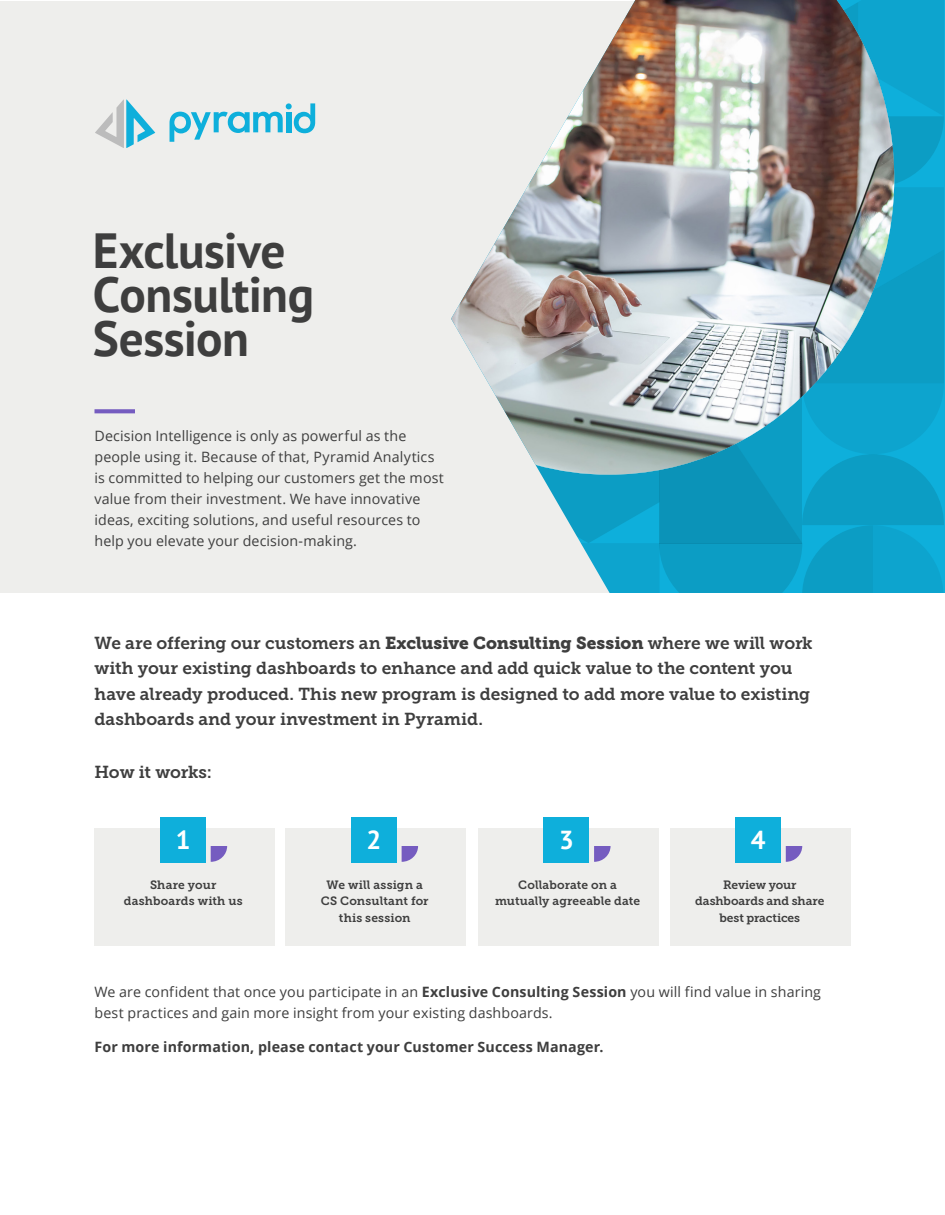
<style>
.page{position:relative;width:945px;height:1215px;background:#fff}
.page>*{position:absolute;margin:0;border:0;box-sizing:border-box;transform-origin:0 0}
.Head_1{font:700 49.35px/44.2px "PT Sans";letter-spacing:-.01em;color:#3e3e3e}
.t1{font:700 25.95px "PT Sans";color:#fff}
.t2{font:17.25px/25.5px "Museo Slab 700";letter-spacing:-.005em;color:#3e3e3e}
.Body_Copy{font:14.25px/21px "Open Sans";letter-spacing:.01em;color:#3e3e3e}
.Body_Copy-2{font:700 14.25px "Open Sans";letter-spacing:.01em;color:#3e3e3e}
.t3{font:12px/16.5px "Museo Slab 700";color:#3e3e3e;text-align:center}
.s1{font-family:"Museo Slab 900"}
.s2{font-weight:700}
</style>
<div class="page">
<div style="left:0;top:2px;width:932px;height:591px;background:#eeeeec"></div>
<svg style="left:170px;top:103px;width:145px;height:39px"></svg>
<div style="left:286px;top:112px;width:5px;height:20px;background:#0eafdb"></div>
<svg style="left:95px;top:100px;width:60px;height:48px"></svg>
<svg style="left:94px;top:409px;width:41px;height:4px"></svg>
<svg style="left:541px;top:0;width:403px;height:593px;background:#19a4ca"></svg>
<img style="left:451px;top:0;width:443px;height:475px">
<div style="left:94px;top:829px;width:181px;height:117px;background:#eeeeec"></div>
<div style="left:285px;top:829px;width:181px;height:117px;background:#eeeeec"></div>
<div style="left:478px;top:829px;width:181px;height:117px;background:#eeeeec"></div>
<div style="left:670px;top:829px;width:180px;height:117px;background:#eeeeec"></div>
<div style="left:160px;top:817px;width:46px;height:46px;background:#0eafdb"></div>
<svg style="left:211px;top:846px;width:16px;height:16px"></svg>
<div style="left:351px;top:817px;width:46px;height:46px;background:#0eafdb"></div>
<svg style="left:402px;top:846px;width:16px;height:16px"></svg>
<div style="left:544px;top:817px;width:45px;height:46px;background:#0eafdb"></div>
<svg style="left:594px;top:846px;width:17px;height:16px"></svg>
<div style="left:735px;top:817px;width:46px;height:46px;background:#0eafdb"></div>
<svg style="left:786px;top:846px;width:16px;height:16px"></svg>
<p class="Head_1" style="left:93px;top:228px;width:223px">Exclusive<br>Consulting<br>Session</p>
<p class="Body_Copy" style="left:94px;top:425px;width:351px">Decision Intelligence is only as powerful as the people using it. Because of that, Pyramid Analytics is committed to helping our customers get the most value from their investment. We have innovative ideas, exciting solutions, and useful resources to help you elevate your decision-making.</p>
<p class="t2" style="left:94px;top:630px;width:720px">We are offering our customers an <span class="s1">Exclusive Consulting Session</span> where we will work with your existing dashboards to enhance and add quick value to the content you have already produced. This new program is designed to add more value to existing dashboards and your investment in Pyramid.</p>
<p class="t2" style="left:94px;top:759px;width:119px">How it works:</p>
<p class="t1" style="left:176px;top:823px;width:16px">1</p>
<p class="t1" style="left:367px;top:823px;width:16px">2</p>
<p class="t1" style="left:559px;top:823px;width:16px">3</p>
<p class="t1" style="left:751px;top:823px;width:16px">4</p>
<p class="t3" style="left:124px;top:876px;width:120px">Share your dashboards with us</p>
<p class="t3" style="left:495px;top:876px;width:147px">Collaborate on a mutually agreeable date</p>
<p class="t3" style="left:321px;top:876px;width:109px">We will assign a<br>CS Consultant for this session</p>
<p class="t3" style="left:695px;top:876px;width:131px">Review your dashboards and share best practices</p>
<p class="Body_Copy" style="left:94px;top:981px;width:728px">We are confident that once you participate in an <span class="s2">Exclusive Consulting Session</span> you will find value in sharing best practices and gain more insight from your existing dashboards.</p>
<p class="Body_Copy-2" style="left:94px;top:1037px;width:510px">For more information, please contact your Customer Success Manager.</p>
</div>
